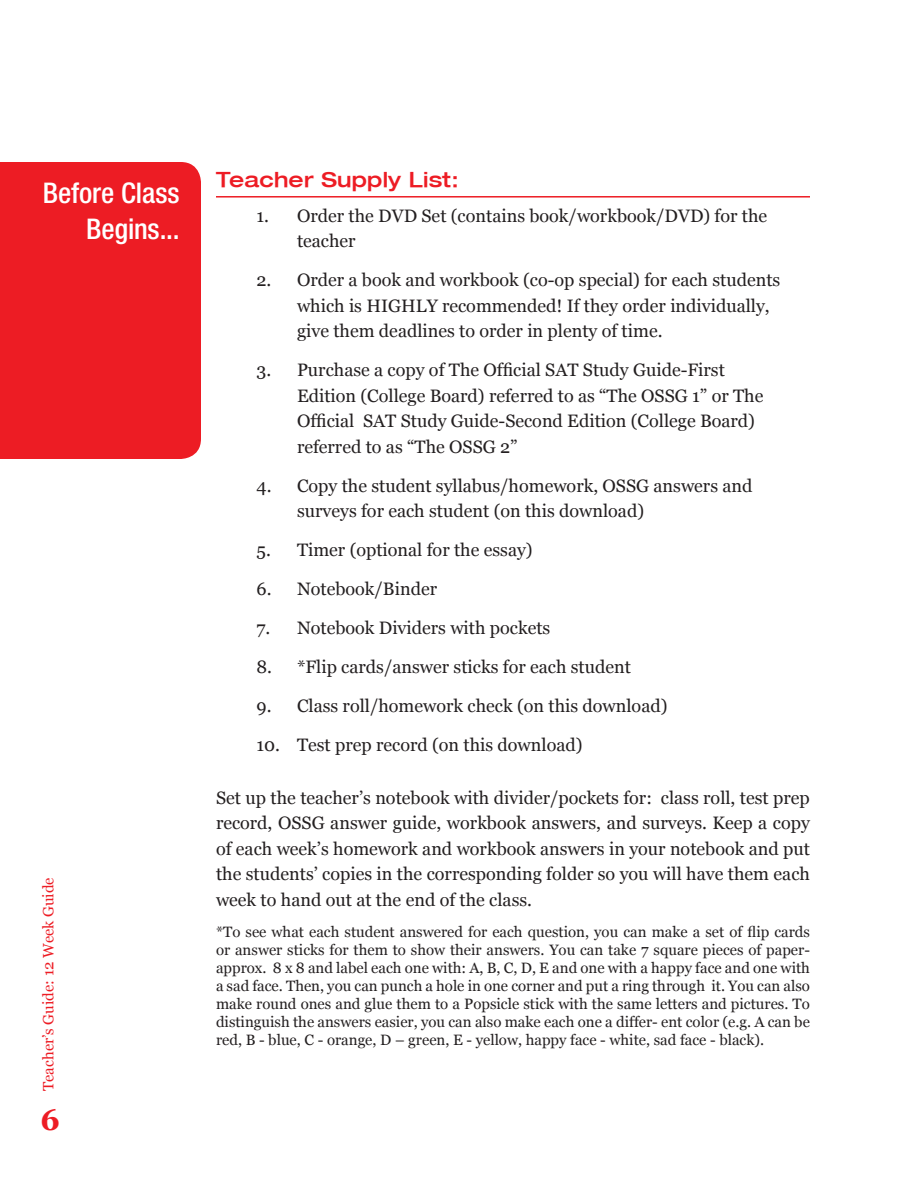
<style>
.page{position:relative;width:918px;height:1188px;background:#fff}
.page>*{position:absolute;margin:0;border:0;box-sizing:border-box;transform-origin:0 0}
.t1{font:700 30px "Georgia";color:#ed1c24}
.t2{font:500 condensed 28.5px/36px "Helvetica Neue LT Std";letter-spacing:-.005em;color:#fff;text-align:right}
.t3{font:500 expanded 21px "Helvetica Neue LT";letter-spacing:.01em;color:#ed1c24}
.t4{font:18px/25.5px "Georgia";color:#231f20}
.t5{font:15px/18px "Georgia";color:#231f20;text-align:justify}
.t6{font:15px "Georgia";color:#ed1c24}
</style>
<div class="page">
<div style="left:0;top:162px;width:201px;height:297px;background:#ed1c24"></div>
<hr style="left:216px;top:196px;width:594px;height:2px;background:#ed1c24">
<h2 class="t2" style="left:43px;top:174px;width:138px">Before Class<br>Begins...</h2>
<p class="t6" style="left:39px;top:1091px;width:215px;rotate:-90deg">Teacher’s Guide: 12 Week Guide</p>
<h1 class="t1" style="left:40px;top:1100px;width:21px">6</h1>
<p class="t3" style="left:216px;top:167px;width:244px">Teacher Supply List:</p>
<p class="t4" style="left:297px;top:203px;width:472px;text-indent:-40px">1. Order the DVD Set (contains book/workbook/DVD) for the teacher</p>
<p class="t4" style="left:297px;top:267px;width:485px;text-indent:-40px">2. Order a book and workbook (co-op special) for each students which is HIGHLY recommended! If they order individually, give them deadlines to order in plenty of time.</p>
<p class="t4" style="left:297px;top:357px;width:468px;text-indent:-40px">3. Purchase a copy of The Official SAT Study Guide-First Edition (College Board) referred to as “The OSSG 1” or The Official SAT Study Guide-Second Edition (College Board) referred to as “The OSSG 2”</p>
<p class="t4" style="left:297px;top:473px;width:457px;text-indent:-40px">4. Copy the student syllabus/homework, OSSG answers and surveys for each student (on this download)</p>
<p class="t4" style="left:256px;top:538px;width:278px">5. Timer (optional for the essay)</p>
<p class="t4" style="left:256px;top:577px;width:182px">6. Notebook/Binder</p>
<p class="t4" style="left:256px;top:616px;width:295px">7. Notebook Dividers with pockets</p>
<p class="t4" style="left:256px;top:655px;width:376px">8. *Flip cards/answer sticks for each student</p>
<p class="t4" style="left:256px;top:694px;width:412px">9. Class roll/homework check (on this download)</p>
<p class="t4" style="left:256px;top:733px;width:328px">10. Test prep record (on this download)</p>
<p class="t4" style="left:216px;top:785px;width:595px;text-align:justify">Set up the teacher’s notebook with divider/pockets for: class roll, test prep record, OSSG answer guide, workbook answers, and surveys. Keep a copy of each week’s homework and workbook answers in your notebook and put the students’ copies in the corresponding folder so you will have them each week to hand out at the end of the class.</p>
<p class="t5" style="left:216px;top:923px;width:596px">*To see what each student answered for each question, you can make a set of flip cards or answer sticks for them to show their answers. You can take 7 square pieces of paper&shy;approx. 8 x 8 and label each one with: A, B, C, D, E and one with a happy face and one with a sad face. Then, you can punch a hole in one corner and put a ring through it. You can also make round ones and glue them to a Popsicle stick with the same letters and pictures. To distinguish the answers easier, you can also make each one a differ- ent color (e.g. A can be red, B - blue, C - orange, D – green, E - yellow, happy face - white, sad face - black).</p>
</div>
